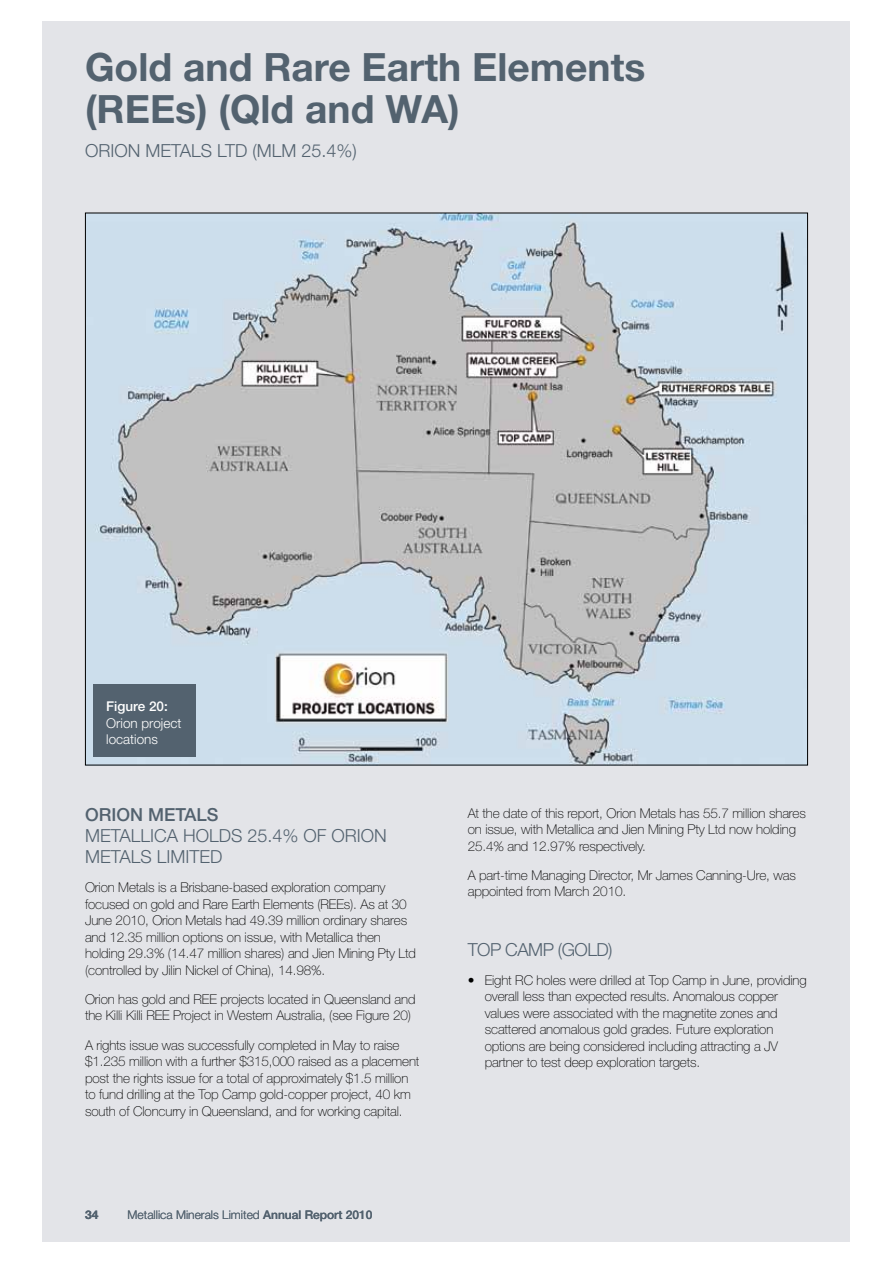
<style>
.page{position:relative;width:893px;height:1263px;background:#fff}
.page>*{position:absolute;margin:0;border:0;box-sizing:border-box;transform-origin:0 0}
.t1{font:700 39px/42px "Helvetica Neue LT Std";color:#53626f}
.t2{font:300 18px/21px "Helvetica Neue LT Std";color:#53626f}
.t3{font:500 18px "Helvetica Neue LT Std";color:#53626f}
.t4{font:100 13.5px/16.5px "Helvetica Neue LT Std";letter-spacing:-.01em;color:#000}
.t5{font:300 13.5px/16.5px "Helvetica Neue LT Std";color:#fff}
.t6{font:500 13.5px "Helvetica Neue LT Std";color:#fff}
.t7{font:300 12px "Helvetica Neue LT Std";color:#53626f}
.t8{font:700 12px "Helvetica Neue LT Std";color:#53626f}
.s1{font-weight:500}
</style>
<div class="page">
<div style="left:43px;top:21px;width:807px;height:1221px;background:#e3e4e8"></div>
<img style="left:87px;top:215px;width:719px;height:548px">
<div style="left:94px;top:685px;width:102px;height:72px;background:#53626f"></div>
<h1 class="t1" style="left:85px;top:45px;width:562px">Gold and Rare Earth Elements (REEs) (Qld and WA)</h1>
<h2 class="t2" style="left:85px;top:139px;width:273px">Orion Metals Ltd (MLM 25.4%)</h2>
<p class="t6" style="left:106px;top:698px;width:63px">Figure 20:</p>
<p class="t5" style="left:106px;top:714px;width:77px">Orion project locations</p>
<h2 class="t3" style="left:85px;top:804px;width:102px">Orion Metals</h2>
<h2 class="t2" style="left:85px;top:824px;width:300px">Metallica holds 25.4% of Orion<br>Metals Limited</h2>
<p class="t4" style="left:85px;top:879px;width:332px">Orion Metals is a Brisbane-based exploration company focused on gold and Rare Earth Elements (REEs). As at 30<br>June 2010, Orion Metals had 49.39 million ordinary shares and 12.35 million options on issue, with Metallica then holding 29.3% (14.47 million shares) and Jien Mining Pty Ltd (controlled by Jilin Nickel of China), 14.98%.</p>
<p class="t4" style="left:85px;top:991px;width:332px">Orion has gold and REE projects located in Queensland and the Killi Killi REE Project in Western Australia, (see Figure 20)</p>
<p class="t4" style="left:85px;top:1036px;width:336px">A rights issue was successfully completed in May to raise $1.235 million with a further $315,000 raised as a placement post the rights issue for a total of approximately $1.5 million to fund drilling at the Top Camp gold-copper project, 40 km south of Cloncurry in Queensland, and for working capital.</p>
<p class="t8" style="left:85px;top:1207px;width:15px">34</p>
<p class="t7" style="left:128px;top:1207px;width:246px">Metallica Minerals Limited <span class="s1">Annual Report 2010</span></p>
<p class="t4" style="left:468px;top:804px;width:340px">At the date of this report, Orion Metals has 55.7 million shares on issue, with Metallica and Jien Mining Pty Ltd now holding<br>25.4% and 12.97% respectively.</p>
<p class="t4" style="left:468px;top:867px;width:330px">A part-time Managing Director, Mr James Canning-Ure, was appointed from March 2010.</p>
<h2 class="t2" style="left:468px;top:938px;width:51px">Top Cam</h2>
<h2 class="t2" style="left:543px;top:938px;width:71px">p (Gold)</h2>
<p class="t4" style="left:485px;top:972px;width:323px;text-indent:-17px">• Eight RC holes were drilled at Top Camp in June, providing overall less than expected results. Anomalous copper values were associated with the magnetite zones and scattered anomalous gold grades. Future exploration options are being considered including attracting a JV partner to test deep exploration targets.</p>
</div>
